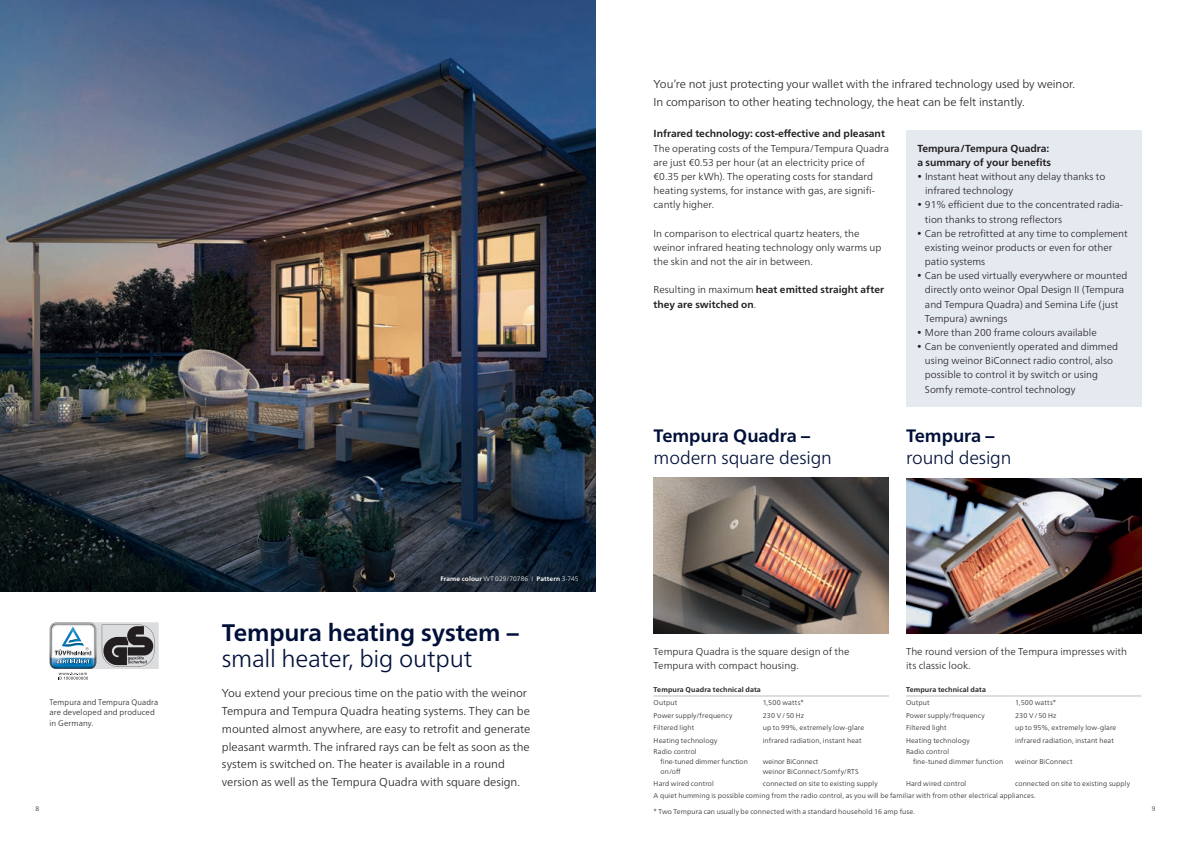
<style>
.page{position:relative;width:1191px;height:842px;background:#fff}
.page>*{position:absolute;margin:0;border:0;box-sizing:border-box;transform-origin:0 0}
.t1{font:700 24px "Frutiger Neue LTW1 G";letter-spacing:-.005em;color:#001039}
.t2{font:300 24px "Frutiger Neue LTW1 G";letter-spacing:-.01em;color:#001039}
.t3{font:300 18px "Frutiger Neue LTW1 G";letter-spacing:-.01em;color:#001039}
.t4{font:700 18px "Frutiger Neue LTW1 G";letter-spacing:-.005em;color:#001039}
.t5{font:300 11.5px/17.7px "Frutiger Neue LTW1 G";letter-spacing:-.005em;color:#231f20}
.t6{font:700 10.2px/14.2px "Frutiger Neue LTW1 G";color:#231f20}
.t7{font:300 10px/14.2px "Frutiger Neue LTW1 G";color:#231f20}
.t8{font:700 10px/14.2px "Frutiger Neue LTW1 G";letter-spacing:.005em;color:#231f20}
.t9{font:300 8px/10.6px "Frutiger Neue LTW1 G";letter-spacing:.01em;color:#231f20}
.t10{font:300 7px/9.9px "Frutiger Neue LTW1 G";letter-spacing:.015em;color:#231f20}
.t11{font:700 7px "Frutiger Neue LTW1 G";letter-spacing:.02em;color:#231f20}
.t12{font:700 6.5px "Frutiger Neue LTW1 G";letter-spacing:.02em;color:#fff}
.t13{font:300 6.5px "Frutiger Neue LTW1 G";color:#231f20}
.s1{font-weight:300}
</style>
<div class="page">
<img style="left:0;top:0;width:595px;height:591px">
<div style="left:906px;top:130px;width:235px;height:277px;background:#e5eaf1"></div>
<svg style="left:50px;top:622px;width:109px;height:58px"></svg>
<img style="left:906px;top:478px;width:235px;height:156px">
<img style="left:653px;top:478px;width:236px;height:156px">
<hr style="left:653px;top:696px;width:110px;height:1px;background:#bcbdc0">
<hr style="left:763px;top:696px;width:126px;height:1px;background:#bcbdc0">
<hr style="left:906px;top:696px;width:109px;height:1px;background:#bcbdc0">
<hr style="left:1015px;top:696px;width:126px;height:1px;background:#bcbdc0">
<div style="left:437px;top:572px;width:147px;height:16px;background:#231f20;opacity:.54"></div>
<p class="t5" style="left:653px;top:75px;width:423px">You’re not just protecting your wallet with the infrared technology used by weinor.<br>In comparison to other heating technology, the heat can be felt instantly.</p>
<p class="t9" style="left:50px;top:696px;width:110px">Tempura and Tempura Quadra are developed and produced in Germany.</p>
<p class="t12" style="left:440px;top:575px;width:139px">Frame colour <span class="s1">WT 029/70786 I</span> Pattern <span class="s1">3-745</span></p>
<h1 class="t1" style="left:222px;top:618px;width:298px">Tempura heating system –</h1>
<h1 class="t2" style="left:222px;top:644px;width:252px">small heater, big output</h1>
<p class="t5" style="left:222px;top:684px;width:310px">You extend your precious time on the patio with the weinor Tempura and Tempura Quadra heating systems. They can be mounted almost anywhere, are easy to retrofit and generate pleasant warmth. The infrared rays can be felt as soon as the system is switched on. The heater is available in a round version as well as the Tempura Quadra with square design.</p>
<p class="t6" style="left:653px;top:127px;width:233px">Infrared technology: cost-effective and pleasant</p>
<p class="t7" style="left:653px;top:141px;width:237px">The operating costs of the Tempura/Tempura Quadra are just €0.53 per hour (at an electricity price of €0.35 per kWh). The operating costs for standard heating systems, for instance with gas, are signifi&shy;cantly higher.</p>
<p class="t7" style="left:653px;top:226px;width:229px">In comparison to electrical quartz heaters, the weinor infrared heating technology only warms up the skin and not the air in between.</p>
<p class="t8" style="left:653px;top:283px;width:232px"><span class="s1">Resulting in maximum</span> heat emitted straight after they are switched on<span class="s1">.</span></p>
<h2 class="t4" style="left:653px;top:425px;width:158px">Tempura Quadra –</h2>
<h2 class="t3" style="left:653px;top:446px;width:180px">modern square design</h2>
<p class="t6" style="left:917px;top:141px;width:135px">Tempura/Tempura Quadra: a summary of your benefits</p>
<p class="t7" style="left:925px;top:169px;width:182px;text-indent:-8px">• Instant heat without any delay thanks to infrared technology</p>
<p class="t7" style="left:925px;top:198px;width:200px;text-indent:-8px">• 91% efficient due to the concentrated radia&shy;tion thanks to strong reflectors</p>
<p class="t7" style="left:925px;top:226px;width:204px;text-indent:-8px">• Can be retrofitted at any time to complement existing weinor products or even for other patio systems</p>
<p class="t7" style="left:925px;top:269px;width:204px;text-indent:-8px">• Can be used virtually everywhere or mounted directly onto weinor Opal Design II (Tempura and Tempura Quadra) and Semina Life (just Tempura) awnings</p>
<p class="t7" style="left:917px;top:325px;width:181px">• More than 200 frame colours available</p>
<p class="t7" style="left:925px;top:339px;width:195px;text-indent:-8px">• Can be conveniently operated and dimmed using weinor BiConnect radio control, also possible to control it by switch or using Somfy remote-control technology</p>
<h2 class="t4" style="left:906px;top:425px;width:90px">Tempura –</h2>
<h2 class="t3" style="left:906px;top:446px;width:107px">round design</h2>
<p class="t7" style="left:653px;top:644px;width:197px">Tempura Quadra is the square design of the<br>Tempura with compact housing.</p>
<p class="t11" style="left:653px;top:686px;width:109px">Tempura Quadra technical data</p>
<p class="t10" style="left:653px;top:697px;width:25px">Output</p>
<p class="t10" style="left:763px;top:697px;width:43px">1,500 watts*</p>
<p class="t10" style="left:653px;top:710px;width:80px">Power supply/frequency</p>
<p class="t10" style="left:763px;top:710px;width:43px">230 V/50 Hz</p>
<p class="t10" style="left:653px;top:723px;width:42px">Filtered light</p>
<p class="t10" style="left:763px;top:723px;width:103px">up to 99%, extremely low-glare</p>
<p class="t10" style="left:653px;top:736px;width:65px">Heating technology</p>
<p class="t10" style="left:763px;top:736px;width:100px">infrared radiation, instant heat</p>
<p class="t10" style="left:660px;top:747px;width:89px;text-indent:-7px">Radio control<br>fine-tuned dimmer function</p>
<p class="t10" style="left:763px;top:757px;width:57px">weinor BiConnect</p>
<p class="t10" style="left:660px;top:767px;width:22px">on/off</p>
<p class="t10" style="left:763px;top:767px;width:97px">weinor BiConnect/Somfy/RTS</p>
<p class="t10" style="left:653px;top:778px;width:62px">Hard wired control</p>
<p class="t10" style="left:763px;top:778px;width:116px">connected on site to existing supply</p>
<p class="t7" style="left:906px;top:644px;width:223px">The round version of the Tempura impresses with its classic look.</p>
<p class="t11" style="left:906px;top:686px;width:81px">Tempura technical data</p>
<p class="t10" style="left:906px;top:697px;width:25px">Output</p>
<p class="t10" style="left:1015px;top:697px;width:43px">1,500 watts*</p>
<p class="t10" style="left:906px;top:710px;width:80px">Power supply/frequency</p>
<p class="t10" style="left:1015px;top:710px;width:43px">230 V/50 Hz</p>
<p class="t10" style="left:906px;top:723px;width:42px">Filtered light</p>
<p class="t10" style="left:1015px;top:723px;width:103px">up to 95%, extremely low-glare</p>
<p class="t10" style="left:906px;top:736px;width:65px">Heating technology</p>
<p class="t10" style="left:1015px;top:736px;width:100px">infrared radiation, instant heat</p>
<p class="t10" style="left:913px;top:747px;width:92px;text-indent:-7px">Radio control<br>fine-tuned dimmer function</p>
<p class="t10" style="left:1015px;top:757px;width:59px">weinor BiConnect</p>
<p class="t10" style="left:906px;top:778px;width:62px">Hard wired control</p>
<p class="t10" style="left:1015px;top:778px;width:116px">connected on site to existing supply</p>
<p class="t10" style="left:653px;top:791px;width:384px">A quiet humming is possible coming from the radio control, as you will be familiar with from other electrical appliances.</p>
<p class="t10" style="left:653px;top:806px;width:263px">* Two Tempura can usually be connected with a standard household 16 amp fuse.</p>
<p class="t13" style="left:35px;top:805px;width:5px">8</p>
<p class="t13" style="left:1151px;top:805px;width:5px">9</p>
</div>
